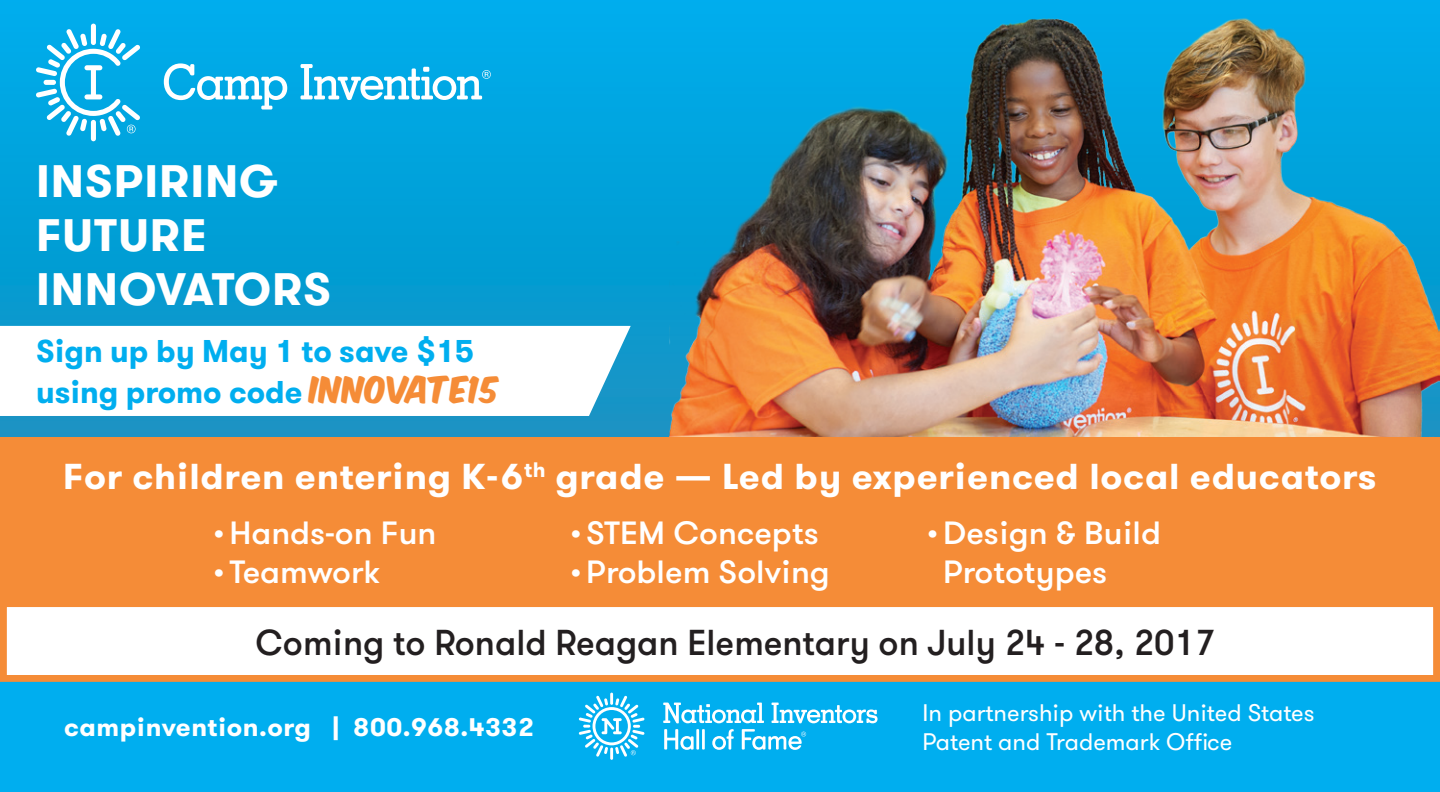
<style>
.page{position:relative;width:1440px;height:792px;background:#fff}
.page>*{position:absolute;margin:0;border:0;box-sizing:border-box;transform-origin:0 0}
.t1{font:700 45.6px/54px "GT Walsheim";letter-spacing:.02em;color:#fff}
.t2{font:700 36px "GT Walsheim";letter-spacing:.02em;color:#fff}
.t3{font:500 36px "GT Walsheim";color:#231f20}
.t4{font:500 32px/38.8px "GT Walsheim";color:#fff}
.t5{font:700 31.6px/40.8px "GT Walsheim";color:#00aeef}
.t6{font:700 25.6px "GT Walsheim";letter-spacing:.02em;color:#fff}
.t7{font:24px/28.8px "GT Walsheim";color:#fff}
.s1{font-family:"Komika Title Axis";font-weight:400;color:#f58c37}
</style>
<div class="page">
<div style="left:0;top:675px;width:1440px;height:117px;background:#00aeef"></div>
<div style="left:0;top:600px;width:1440px;height:82px;border:7px solid #f58c37"></div>
<div style="left:0;top:0;width:1440px;height:448px;background:linear-gradient(to bottom,#00aded,#1492c1)"></div>
<img style="left:670px;top:0;width:770px;height:437px">
<svg style="left:0;top:326px;width:631px;height:90px"></svg>
<div style="left:0;top:437px;width:1440px;height:166px;background:#f58c37"></div>
<svg style="left:164px;top:63px;width:123px;height:47px"></svg>
<div style="left:91px;top:24px;width:5px;height:21px;background:#fff;border-radius:3px"></div>
<div style="left:91px;top:120px;width:5px;height:21px;background:#fff;border-radius:3px"></div>
<svg style="left:301px;top:64px;width:190px;height:36px"></svg>
<svg style="left:36px;top:29px;width:104px;height:107px"></svg>
<svg style="left:664px;top:729px;width:30px;height:21px"></svg>
<svg style="left:712px;top:729px;width:22px;height:21px"></svg>
<hr style="left:696px;top:729px;width:3px;height:21px;background:#fff">
<hr style="left:702px;top:729px;width:3px;height:21px;background:#fff">
<svg style="left:663px;top:703px;width:101px;height:20px"></svg>
<svg style="left:772px;top:703px;width:106px;height:20px"></svg>
<svg style="left:742px;top:729px;width:64px;height:21px"></svg>
<svg style="left:579px;top:693px;width:66px;height:67px"></svg>
<h1 class="t1" style="left:36px;top:154px;width:297px">INSPIRING<br>FUTURE<br>INNOVATORS</h1>
<p class="t5" style="left:36px;top:331px;width:464px">Sign up by May 1 to save $15 using promo code <span class="s1">INNOVATE15</span></p>
<p class="t2" style="left:63px;top:454px;width:1315px">For children entering K-6<sup>th</sup> grade — Led by experienced local educators</p>
<p class="t4" style="left:213px;top:514px;width:225px">•Hands-on Fun</p>
<p class="t4" style="left:213px;top:553px;width:168px">• Teamwork</p>
<p class="t4" style="left:570px;top:514px;width:250px">•STEM Concepts</p>
<p class="t4" style="left:570px;top:553px;width:261px">•Problem Solving</p>
<p class="t4" style="left:943px;top:514px;width:219px;text-indent:-16px">•Design &amp; Build<br>Prototypes</p>
<p class="t3" style="left:256px;top:619px;width:961px">Coming to Ronald Reagan Elementary on July 24 - 28, 2017</p>
<p class="t6" style="left:64px;top:710px;width:471px">campinvention.org | 800.968.4332</p>
<p class="t7" style="left:923px;top:699px;width:394px">In partnership with the United States<br>Patent and Trademark Office</p>
</div>
